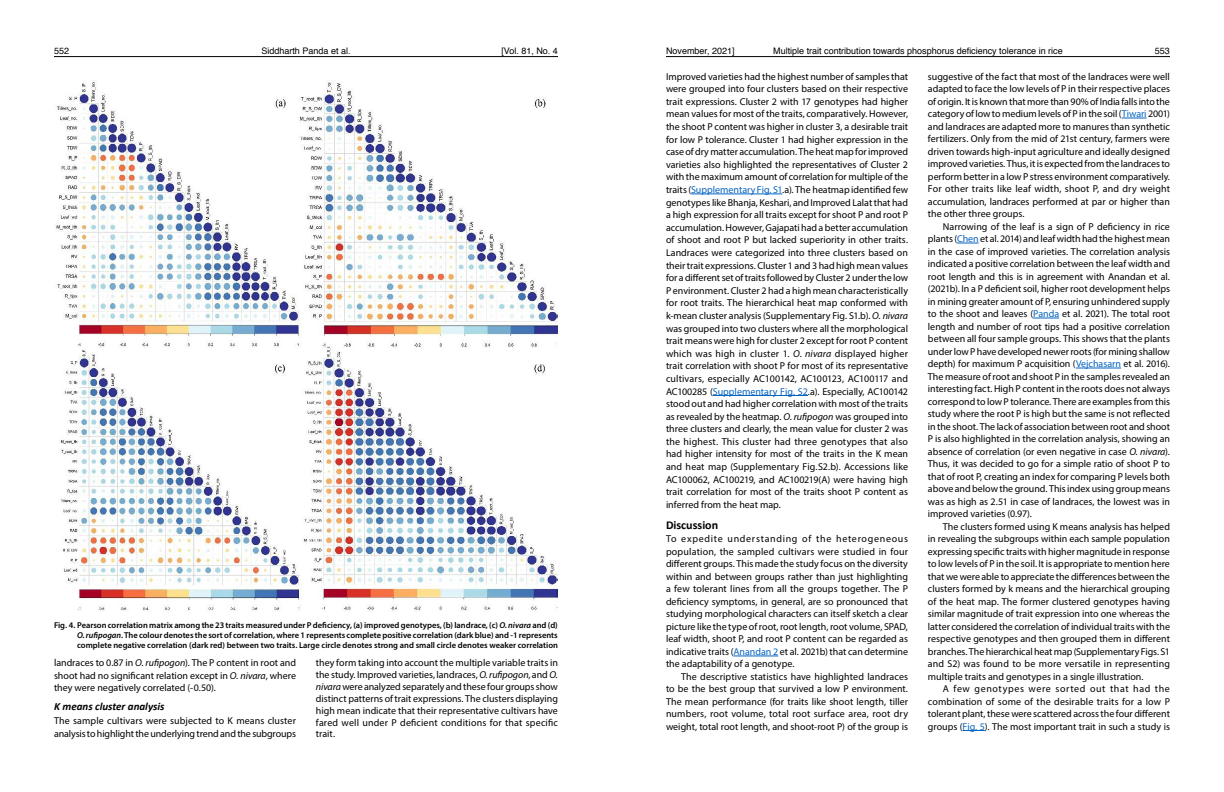
<style>
.page{position:relative;width:1224px;height:792px;background:#fff}
.page>*{position:absolute;margin:0;border:0;box-sizing:border-box;transform-origin:0 0}
.t1{font:700 12px "Calibri";color:#000}
.t2{font:italic 700 11px "Calibri";color:#000}
.t3{font:10px/12.5px "Myriad Pro";color:#000;text-align:justify}
.t4{font:9px "Helvetica";color:#000}
.t5{font:600 8.5px/10.2px "Myriad Pro";color:#000;text-align:justify}
.s1{font-style:italic}
.s2{color:#0563c1}
</style>
<div class="page">
<hr style="left:54px;top:56px;width:504px;height:1px;background:#000">
<hr style="left:666px;top:56px;width:504px;height:1px;background:#000">
<img style="left:56px;top:81px;width:502px;height:531px">
<hr style="left:691px;top:194px;width:91px;height:1px;background:#0563c1">
<hr style="left:713px;top:395px;width:95px;height:1px;background:#0563c1">
<hr style="left:734px;top:656px;width:44px;height:1px;background:#0563c1">
<svg style="left:1122px;top:118px;width:25px;height:1px"></svg>
<svg style="left:957px;top:243px;width:22px;height:1px"></svg>
<svg style="left:1033px;top:318px;width:26px;height:1px"></svg>
<hr style="left:1076px;top:368px;width:45px;height:1px;background:#0563c1">
<svg style="left:963px;top:730px;width:22px;height:1px"></svg>
<p class="t4" style="left:54px;top:43px;width:17px">552</p>
<p class="t4" style="left:261px;top:43px;width:91px">Siddharth Panda et al.</p>
<p class="t4" style="left:501px;top:43px;width:58px">[Vol. 81, No. 4</p>
<p class="t4" style="left:666px;top:43px;width:70px">November, 2021]</p>
<p class="t4" style="left:773px;top:43px;width:291px">Multiple trait contribution towards phosphorus deficiency tolerance in rice</p>
<p class="t4" style="left:1155px;top:43px;width:17px">553</p>
<p class="t5" style="left:77px;top:620px;width:482px;text-indent:-23px">Fig. 4. Pearson correlation matrix among the 23 traits measured under P deficiency, (a) improved genotypes, (b) landrace, (c) <span class="s1">O. nivara</span> and (d)<br><span class="s1">O. rufipogan</span>. The colour denotes the sort of correlation, where 1 represents complete positive correlation (dark blue) and -1 represents complete negative correlation (dark red) between two traits. Large circle denotes strong and small circle denotes weaker correlation</p>
<p class="t3" style="left:54px;top:656px;width:244px">landraces to 0.87 in <span class="s1">O. rufipogon</span>). The P content in root and shoot had no significant relation except in <span class="s1">O. nivara</span>, where they were negatively correlated (-0.50).</p>
<p class="t2" style="left:54px;top:699px;width:112px">K means cluster analysis</p>
<p class="t3" style="left:54px;top:715px;width:244px">The sample cultivars were subjected to K means cluster analysis to highlight the underlying trend and the subgroups</p>
<p class="t3" style="left:316px;top:657px;width:244px;line-height:11.9px">they form taking into account the multiple variable traits in the study. Improved varieties, landraces, <span class="s1">O. rufipogon</span>, and <span class="s1">O. nivara</span> were analyzed separately and these four groups show distinct patterns of trait expressions. The clusters displaying high mean indicate that their representative cultivars have fared well under P deficient conditions for that specific trait.</p>
<p class="t3" style="left:666px;top:70px;width:244px">Improved varieties had the highest number of samples that were grouped into four clusters based on their respective trait expressions. Cluster 2 with 17 genotypes had higher mean values for most of the traits, comparatively. However, the shoot P content was higher in cluster 3, a desirable trait for low P tolerance. Cluster 1 had higher expression in the case of dry matter accumulation. The heat map for improved varieties also highlighted the representatives of Cluster 2 with the maximum amount of correlation for multiple of the traits (<span class="s2">Supplementary Fig. S1</span>.a). The heatmap identified few genotypes like Bhanja, Keshari, and Improved Lalat that had a high expression for all traits except for shoot P and root P accumulation. However, Gajapati had a better accumulation of shoot and root P but lacked superiority in other traits.<br>Landraces were categorized into three clusters based on their trait expressions. Cluster 1 and 3 had high mean values for a different set of traits followed by Cluster 2 under the low P environment. Cluster 2 had a high mean characteristically for root traits. The hierarchical heat map conformed with k-mean cluster analysis (Supplementary Fig. S1.b). <span class="s1">O. nivara </span>was grouped into two clusters where all the morphological trait means were high for cluster 2 except for root P content which was high in cluster 1. <span class="s1">O. nivara</span> displayed higher trait correlation with shoot P for most of its representative cultivars, especially AC100142, AC100123, AC100117 and AC100285 (<span class="s2">Supplementary Fig. S2</span>.a). Especially, AC100142 stood out and had higher correlation with most of the traits as revealed by the heatmap. <span class="s1">O. rufipogon</span> was grouped into three clusters and clearly, the mean value for cluster 2 was the highest. This cluster had three genotypes that also had higher intensity for most of the traits in the K mean and heat map (Supplementary Fig.S2.b). Accessions like AC100062, AC100219, and AC100219(A) were having high trait correlation for most of the traits shoot P content as inferred from the heat map.</p>
<p class="t1" style="left:666px;top:516px;width:54px">Discussion</p>
<p class="t3" style="left:666px;top:533px;width:244px">To expedite understanding of the heterogeneous population, the sampled cultivars were studied in four different groups. This made the study focus on the diversity within and between groups rather than just highlighting a few tolerant lines from all the groups together. The P deficiency symptoms, in general, are so pronounced that studying morphological characters can itself sketch a clear picture like the type of root, root length, root volume, SPAD, leaf width, shoot P, and root P content can be regarded as indicative traits (<span class="s2">Anandan 2</span> et al. 2021b) that can determine the adaptability of a genotype.</p>
<p class="t3" style="left:666px;top:670px;width:244px;text-indent:15px">The descriptive statistics have highlighted landraces to be the best group that survived a low P environment.<br>The mean performance (for traits like shoot length, tiller numbers, root volume, total root surface area, root dry weight, total root length, and shoot-root P) of the group is</p>
<p class="t3" style="left:928px;top:70px;width:244px">suggestive of the fact that most of the landraces were well adapted to face the low levels of P in their respective places of origin. It is known that more than 90% of India falls into the category of low to medium levels of P in the soil (<span class="s2">Tiwari</span> 2001) and landraces are adapted more to manures than synthetic fertilizers. Only from the mid of 21st century, farmers were driven towards high-input agriculture and ideally designed improved varieties. Thus, it is expected from the landraces to perform better in a low P stress environment comparatively.<br>For other traits like leaf width, shoot P, and dry weight accumulation, landraces performed at par or higher than the other three groups.</p>
<p class="t3" style="left:928px;top:220px;width:244px;text-indent:15px">Narrowing of the leaf is a sign of P deficiency in rice plants (<span class="s2">Chen</span> et al. 2014) and leaf width had the highest mean in the case of improved varieties. The correlation analysis indicated a positive correlation between the leaf width and root length and this is in agreement with Anandan et al. (2021b). In a P deficient soil, higher root development helps in mining greater amount of P, ensuring unhindered supply to the shoot and leaves (<span class="s2">Panda</span> et al. 2021). The total root length and number of root tips had a positive correlation between all four sample groups. This shows that the plants under low P have developed newer roots (for mining shallow depth) for maximum P acquisition (<span class="s2">Vejchasarn</span> et al. 2016).<br>The measure of root and shoot P in the samples revealed an interesting fact. High P content in the roots does not always correspond to low P tolerance. There are examples from this study where the root P is high but the same is not reflected in the shoot. The lack of association between root and shoot P is also highlighted in the correlation analysis, showing an absence of correlation (or even negative in case <span class="s1">O. nivara</span>).<br>Thus, it was decided to go for a simple ratio of shoot P to that of root P, creating an index for comparing P levels both above and below the ground. This index using group means was as high as 2.51 in case of landraces, the lowest was in improved varieties (0.97).</p>
<p class="t3" style="left:928px;top:520px;width:244px;text-indent:15px">The clusters formed using K means analysis has helped in revealing the subgroups within each sample population expressing specific traits with higher magnitude in response to low levels of P in the soil. It is appropriate to mention here that we were able to appreciate the differences between the clusters formed by k means and the hierarchical grouping of the heat map. The former clustered genotypes having similar magnitude of trait expression into one whereas the latter considered the correlation of individual traits with the respective genotypes and then grouped them in different branches. The hierarchical heat map (Supplementary Figs. S1 and S2) was found to be more versatile in representing multiple traits and genotypes in a single illustration.</p>
<p class="t3" style="left:928px;top:682px;width:244px;text-indent:15px">A few genotypes were sorted out that had the combination of some of the desirable traits for a low P tolerant plant, these were scattered across the four different groups (<span class="s2">Fig. 5</span>). The most important trait in such a study is</p>
</div>
